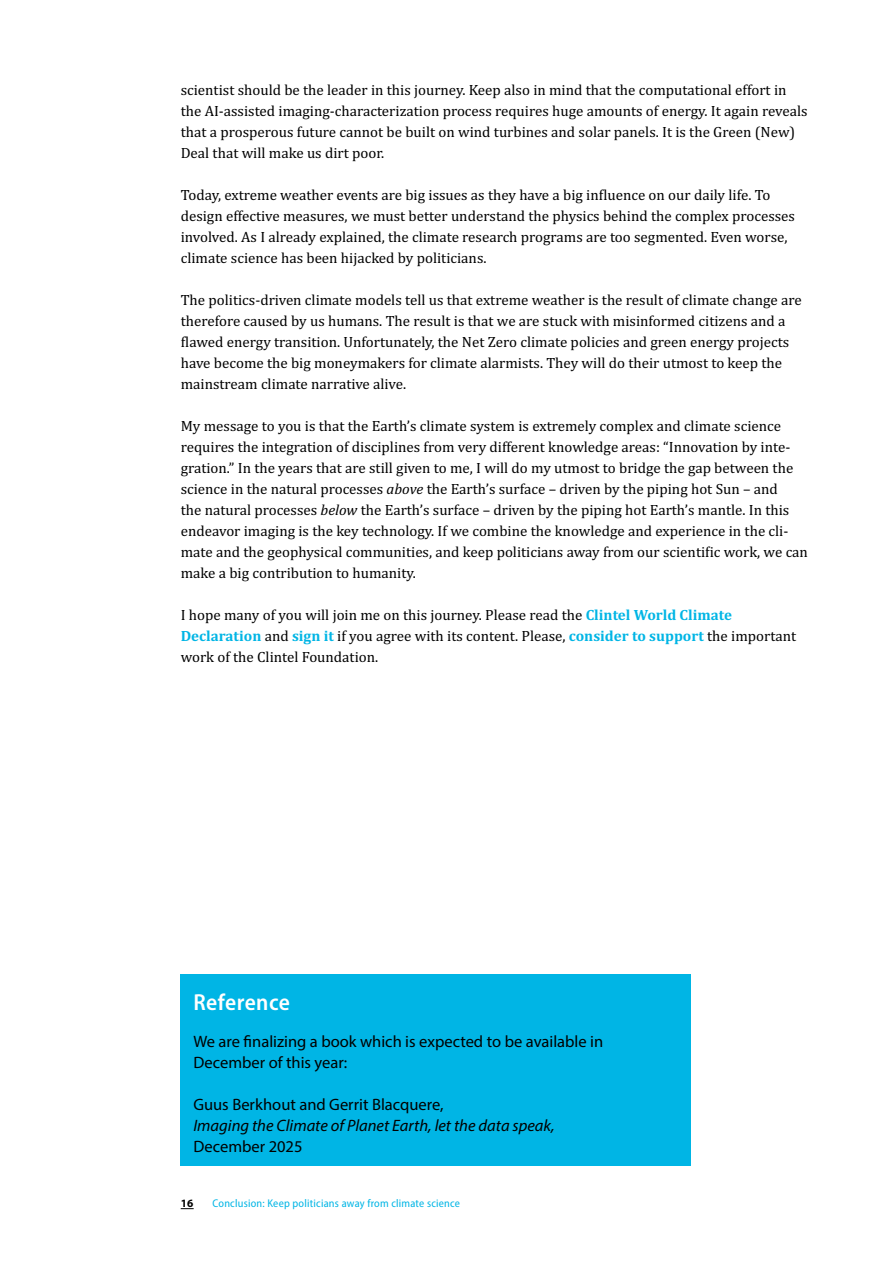
<style>
.page{position:relative;width:893px;height:1263px;background:#fff}
.page>*{position:absolute;margin:0;border:0;box-sizing:border-box;transform-origin:0 0}
.t1{font:600 semi-condensed 23.25px "Myriad Pro";letter-spacing:.02em;color:#fff}
.t2{font:16.5px/21px "Myriad Pro";color:#000}
.t3{font:italic 16.5px "Myriad Pro";color:#000}
.t4{font:15px/21px "Cambria";color:#000}
.t5{font:semi-condensed 11.25px "Myriad Pro";letter-spacing:.02em;color:#00b5e5}
.t6{font:700 11.25px "Myriad Pro";color:#000}
.s1{font-style:italic}
.s2{font-weight:700;color:#00b5e5}
</style>
<div class="page">
<svg style="left:181px;top:1208px;width:13px;height:1px"></svg>
<div style="left:181px;top:975px;width:510px;height:191px;background:#00b5e5"></div>
<p class="t4" style="left:181px;top:79px;width:628px">scientist should be the leader in this journey. Keep also in mind that the computational effort in the AI-assisted imaging-characterization process requires huge amounts of energy. It again reveals that a prosperous future cannot be built on wind turbines and solar panels. It is the Green (New)<br>Deal that will make us dirt poor.</p>
<p class="t4" style="left:181px;top:184px;width:616px">Today, extreme weather events are big issues as they have a big influence on our daily life. To design effective measures, we must better understand the physics behind the complex processes involved. As I already explained, the climate research programs are too segmented. Even worse, climate science has been hijacked by politicians.</p>
<p class="t4" style="left:181px;top:289px;width:622px">The politics-driven climate models tell us that extreme weather is the result of climate change are therefore caused by us humans. The result is that we are stuck with misinformed citizens and a flawed energy transition. Unfortunately, the Net Zero climate policies and green energy projects have become the big moneymakers for climate alarmists. They will do their utmost to keep the mainstream climate narrative alive.</p>
<p class="t4" style="left:181px;top:415px;width:629px">My message to you is that the Earth’s climate system is extremely complex and climate science requires the integration of disciplines from very different knowledge areas: “Innovation by inte&shy;gration.” In the years that are still given to me, I will do my utmost to bridge the gap between the science in the natural processes <span class="s1">above</span> the Earth’s surface – driven by the piping hot Sun – and<br>the natural processes <span class="s1">below</span> the Earth’s surface – driven by the piping hot Earth’s mantle. In this endeavor imaging is the key technology. If we combine the knowledge and experience in the cli&shy;mate and the geophysical communities, and keep politicians away from our scientific work, we can make a big contribution to humanity.</p>
<p class="t4" style="left:181px;top:604px;width:617px">I hope many of you will join me on this journey. Please read the <span class="s2">Clintel World Climate<br>Declaration</span> and <span class="s2">sign it</span> if you agree with its content. Please, <span class="s2">consider to support</span> the important work of the Clintel Foundation.</p>
<h1 class="t1" style="left:193px;top:987px;width:98px">Reference</h1>
<p class="t2" style="left:193px;top:1031px;width:411px">We are finalizing a book which is expected to be available in<br>December of this year:</p>
<p class="t2" style="left:193px;top:1094px;width:252px">Guus Berkhout and Gerrit Blacquere,</p>
<p class="t3" style="left:193px;top:1115px;width:363px">Imaging the Climate of Planet Earth, let the data speak,</p>
<p class="t2" style="left:193px;top:1136px;width:111px">December 2025</p>
<p class="t6" style="left:181px;top:1196px;width:14px">16</p>
<p class="t5" style="left:213px;top:1196px;width:249px">Conclusion: Keep politicians away from climate science</p>
</div>
